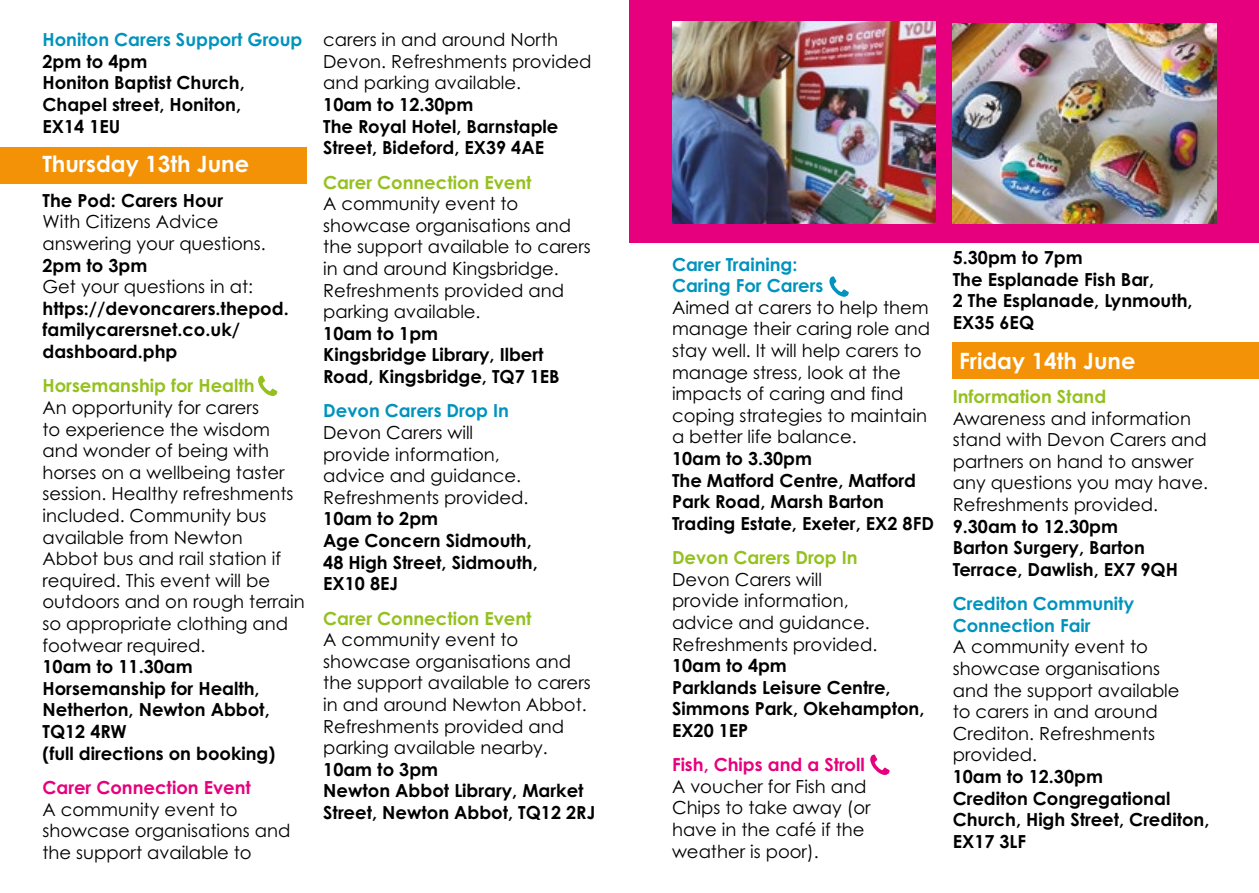
<style>
.page{position:relative;width:1259px;height:893px;background:#fff}
.page>*{position:absolute;margin:0;border:0;box-sizing:border-box;transform-origin:0 0}
.t1{font:700 22.5px "Century Gothic Pro";color:#fff}
.t2{font:18px/21.6px "Century Gothic Pro";color:#000}
.t3{font:700 18px/21.6px "Century Gothic Pro";color:#000}
.t4{font:700 18px/21.6px "Century Gothic Pro";color:#0093bd}
.t5{font:700 18px "Century Gothic Pro";color:#95c11f}
.t6{font:700 18px "Century Gothic Pro";color:#e6007d}
</style>
<div class="page">
<div style="left:952px;top:342px;width:307px;height:36px;background:#f39207"></div>
<div style="left:0;top:147px;width:306px;height:37px;background:#f39207"></div>
<div style="left:629px;top:0;width:630px;height:242px;background:#e6007d"></div>
<img style="left:672px;top:21px;width:263px;height:202px">
<img style="left:952px;top:23px;width:264px;height:200px">
<svg style="left:258px;top:376px;width:19px;height:20px"></svg>
<svg style="left:829px;top:276px;width:19px;height:21px"></svg>
<svg style="left:870px;top:755px;width:19px;height:20px"></svg>
<p class="t4" style="left:43px;top:29px;width:261px">Honiton Carers Support Group</p>
<p class="t3" style="left:43px;top:50px;width:204px">2pm to 4pm<br>Honiton Baptist Church,<br>Chapel street, Honiton,<br>EX14 1EU</p>
<p class="t1" style="left:43px;top:150px;width:208px">Thursday 13th June</p>
<p class="t3" style="left:43px;top:189px;width:182px">The Pod: Carers Hour</p>
<p class="t2" style="left:43px;top:211px;width:225px">With Citizens Advice answering your questions.</p>
<p class="t3" style="left:43px;top:254px;width:106px">2pm to 3pm</p>
<p class="t2" style="left:43px;top:276px;width:212px">Get your questions in at:</p>
<p class="t3" style="left:43px;top:297px;width:248px">https://devoncarers.thepod. familycarersnet.co.uk/ dashboard.php</p>
<p class="t5" style="left:43px;top:375px;width:214px">Horsemanship for Health</p>
<p class="t2" style="left:43px;top:396px;width:264px">An opportunity for carers<br>to experience the wisdom and wonder of being with horses on a wellbeing taster session. Healthy refreshments included. Community bus available from Newton<br>Abbot bus and rail station if required. This event will be outdoors and on rough terrain so appropriate clothing and footwear required.</p>
<p class="t3" style="left:43px;top:655px;width:234px">10am to 11.30am<br>Horsemanship for Health,<br>Netherton, Newton Abbot,<br>TQ12 4RW<br>(full directions on booking)</p>
<p class="t6" style="left:43px;top:776px;width:210px">Carer Connection Event</p>
<p class="t2" style="left:43px;top:798px;width:249px">A community event to showcase organisations and the support available to</p>
<p class="t2" style="left:323px;top:29px;width:270px">carers in and around North<br>Devon. Refreshments provided and parking available.</p>
<p class="t3" style="left:323px;top:93px;width:237px">10am to 12.30pm<br>The Royal Hotel, Barnstaple<br>Street, Bideford, EX39 4AE</p>
<p class="t5" style="left:323px;top:171px;width:210px">Carer Connection Event</p>
<p class="t2" style="left:323px;top:193px;width:269px">A community event to showcase organisations and the support available to carers in and around Kingsbridge.<br>Refreshments provided and parking available.</p>
<p class="t3" style="left:323px;top:322px;width:238px">10am to 1pm<br>Kingsbridge Library, Ilbert<br>Road, Kingsbridge, TQ7 1EB</p>
<p class="t4" style="left:323px;top:400px;width:187px">Devon Carers Drop In</p>
<p class="t2" style="left:323px;top:421px;width:207px">Devon Carers will provide information, advice and guidance.<br>Refreshments provided.</p>
<p class="t3" style="left:323px;top:508px;width:216px">10am to 2pm<br>Age Concern Sidmouth,<br>48 High Street, Sidmouth,<br>EX10 8EJ</p>
<p class="t5" style="left:323px;top:607px;width:210px">Carer Connection Event</p>
<p class="t2" style="left:323px;top:629px;width:269px">A community event to showcase organisations and the support available to carers in and around Newton Abbot.<br>Refreshments provided and parking available nearby.</p>
<p class="t3" style="left:323px;top:758px;width:274px">10am to 3pm<br>Newton Abbot Library, Market<br>Street, Newton Abbot, TQ12 2RJ</p>
<p class="t4" style="left:672px;top:253px;width:153px">Carer Training:<br>Caring For Carers</p>
<p class="t2" style="left:672px;top:296px;width:260px">Aimed at carers to help them manage their caring role and stay well. It will help carers to manage stress, look at the impacts of caring and find coping strategies to maintain a better life balance.</p>
<p class="t3" style="left:672px;top:447px;width:263px">10am to 3.30pm<br>The Matford Centre, Matford<br>Park Road, Marsh Barton<br>Trading Estate, Exeter, EX2 8FD</p>
<p class="t5" style="left:672px;top:546px;width:187px">Devon Carers Drop In</p>
<p class="t2" style="left:672px;top:568px;width:207px">Devon Carers will provide information, advice and guidance.<br>Refreshments provided.</p>
<p class="t3" style="left:672px;top:654px;width:254px">10am to 4pm<br>Parklands Leisure Centre,<br>Simmons Park, Okehampton,<br>EX20 1EP</p>
<p class="t6" style="left:672px;top:753px;width:194px">Fish, Chips and a Stroll</p>
<p class="t2" style="left:672px;top:775px;width:200px">A voucher for Fish and<br>Chips to take away (or have in the café if the weather is poor).</p>
<p class="t3" style="left:952px;top:246px;width:241px">5.30pm to 7pm<br>The Esplanade Fish Bar,<br>2 The Esplanade, Lynmouth,<br>EX35 6EQ</p>
<p class="t1" style="left:959px;top:346px;width:178px">Friday 14th June</p>
<p class="t5" style="left:952px;top:385px;width:155px">Information Stand</p>
<p class="t2" style="left:952px;top:407px;width:257px">Awareness and information stand with Devon Carers and partners on hand to answer any questions you may have.<br>Refreshments provided.</p>
<p class="t3" style="left:952px;top:515px;width:227px">9.30am to 12.30pm<br>Barton Surgery, Barton<br>Terrace, Dawlish, EX7 9QH</p>
<p class="t4" style="left:952px;top:592px;width:183px">Crediton Community<br>Connection Fair</p>
<p class="t2" style="left:952px;top:636px;width:228px">A community event to showcase organisations and the support available to carers in and around<br>Crediton. Refreshments provided.</p>
<p class="t3" style="left:952px;top:765px;width:258px">10am to 12.30pm<br>Crediton Congregational<br>Church, High Street, Crediton,<br>EX17 3LF</p>
</div>
